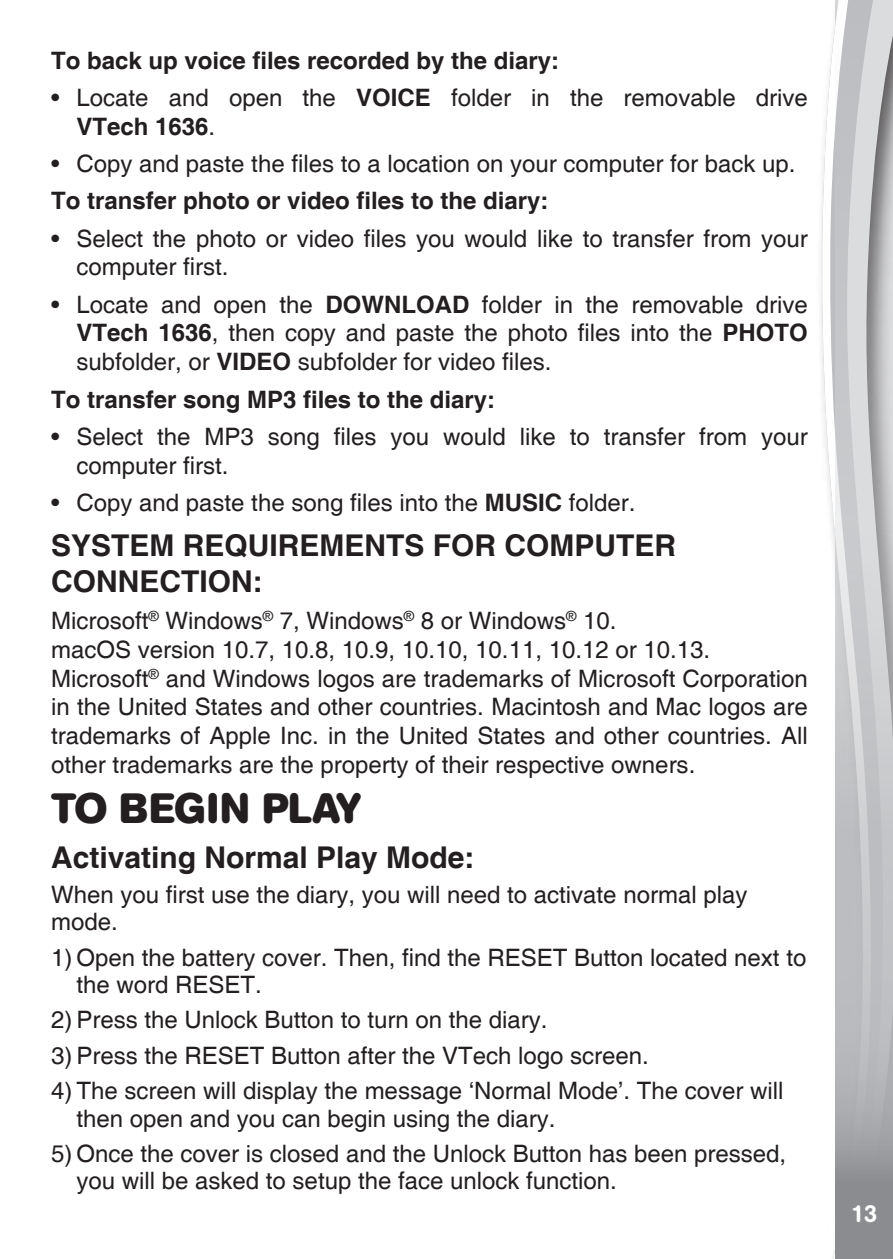
<style>
.page{position:relative;width:893px;height:1259px;background:#fff}
.page>*{position:absolute;margin:0;border:0;box-sizing:border-box;transform-origin:0 0}
.t1{font:700 42px "AG Book Rounded";letter-spacing:.01em;color:#231f20}
.t2{font:700 30px/36px "Helvetica";color:#231f20}
.t3{font:24px/28.8px "Helvetica";color:#231f20}
.t4{font:700 24px "Helvetica";color:#231f20}
.t5{font:500 24px "AG Book Rounded";color:#fff}
.s1{font-weight:700}
</style>
<div class="page">
<svg style="left:821px;top:26px;width:14px;height:1233px"></svg>
<svg style="left:835px;top:0;width:58px;height:1259px;background:#bebfc1"></svg>
<p class="t4" style="left:51px;top:45px;width:510px">To back up voice files recorded by the diary:</p>
<p class="t3" style="left:77px;top:84px;width:733px;text-indent:-26px">• Locate and open the <span class="s1">VOICE</span> folder in the removable drive<br><span class="s1">VTech 1636</span>.</p>
<p class="t3" style="left:51px;top:150px;width:746px">• Copy and paste the files to a location on your computer for back up.</p>
<p class="t4" style="left:51px;top:186px;width:499px">To transfer photo or video files to the diary:</p>
<p class="t3" style="left:77px;top:225px;width:733px;text-indent:-26px">• Select the photo or video files you would like to transfer from your computer first.</p>
<p class="t3" style="left:77px;top:291px;width:733px;text-align:justify;text-indent:-26px">• Locate and open the <span class="s1">DOWNLOAD</span> folder in the removable drive <span class="s1">VTech 1636</span>, then copy and paste the photo files into the <span class="s1">PHOTO </span>subfolder, or <span class="s1">VIDEO</span> subfolder for video files.</p>
<p class="t4" style="left:51px;top:384px;width:446px">To transfer song MP3 files to the diary:</p>
<p class="t3" style="left:77px;top:423px;width:733px;text-indent:-26px">• Select the MP3 song files you would like to transfer from your computer first.</p>
<p class="t3" style="left:51px;top:489px;width:586px">• Copy and paste the song files into the <span class="s1">MUSIC</span> folder.</p>
<p class="t2" style="left:51px;top:528px;width:627px">SYSTEM REQUIREMENTS FOR COMPUTER<br>CONNECTION:</p>
<p class="t3" style="left:51px;top:607px;width:758px">Microsoft<sup>®</sup> Windows<sup>®</sup> 7, Windows<sup>®</sup> 8 or Windows<sup>®</sup> 10.<br>macOS version 10.7, 10.8, 10.9, 10.10, 10.11, 10.12 or 10.13.<br>Microsoft<sup>®</sup> and Windows logos are trademarks of Microsoft Corporation in the United States and other countries. Macintosh and Mac logos are trademarks of Apple Inc. in the United States and other countries. All other trademarks are the property of their respective owners.</p>
<h1 class="t1" style="left:51px;top:784px;width:311px">TO BEGIN PLAY</h1>
<p class="t2" style="left:51px;top:841px;width:425px">Activating Normal Play Mode:</p>
<p class="t3" style="left:51px;top:882px;width:698px;line-height:27px">When you first use the diary, you will need to activate normal play mode.</p>
<p class="t3" style="left:77px;top:945px;width:731px;line-height:27px;text-indent:-26px">1) Open the battery cover. Then, find the RESET Button located next to the word RESET.</p>
<p class="t3" style="left:51px;top:1006px;width:498px">2) Press the Unlock Button to turn on the diary.</p>
<p class="t3" style="left:51px;top:1042px;width:599px">3) Press the RESET Button after the VTech logo screen.</p>
<p class="t3" style="left:77px;top:1078px;width:708px;line-height:27px;text-indent:-26px">4) The screen will display the message ‘Normal Mode’. The cover will then open and you can begin using the diary.</p>
<p class="t3" style="left:77px;top:1141px;width:711px;line-height:27px;text-indent:-26px">5) Once the cover is closed and the Unlock Button has been pressed, you will be asked to setup the face unlock function.</p>
<p class="t5" style="left:851px;top:1199px;width:28px">13</p>
</div>
